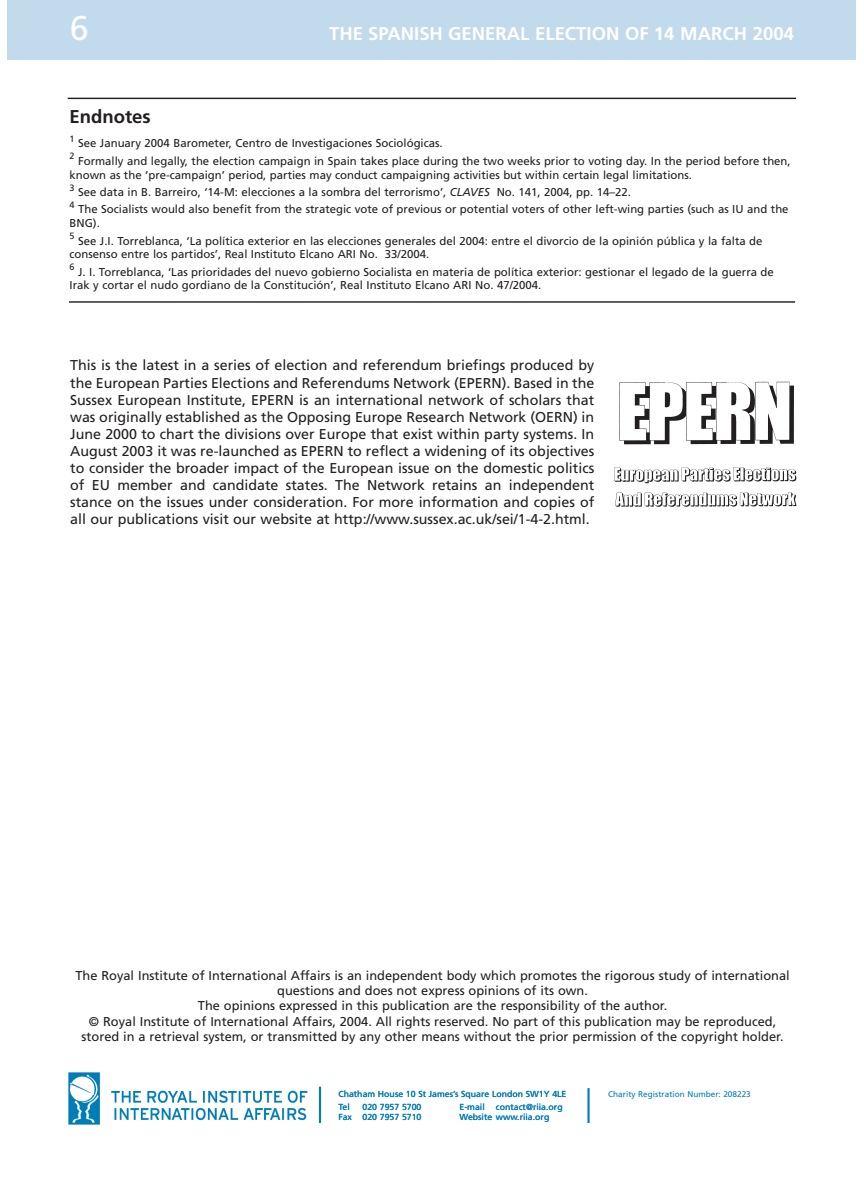
<style>
.page{position:relative;width:864px;height:1199px;background:#fff}
.page>*{position:absolute;margin:0;border:0;box-sizing:border-box;transform-origin:0 0}
.t1{font:34.2px "Frutiger";color:#fff}
.t2{font:700 18.6px "Frutiger";color:#fff}
.t3{font:700 18.6px "Frutiger";color:#231f20}
.t4{font:14.25px/17.1px "Frutiger";color:#231f20;text-align:justify}
.t5{font:12.9px/15.5px "Frutiger";color:#231f20;text-align:center}
.t6{font:11.4px/13.6px "Frutiger";color:#231f20}
.t7{font:9.15px "Frutiger";color:#231f20}
.t8{font:8.7px/12.1px "Frutiger";color:#007cb7}
.t9{font:8.25px "Frutiger";color:#007cb7}
.s1{font-style:italic}
</style>
<div class="page">
<hr style="left:68px;top:98px;width:728px;height:1px;background:#231f20">
<hr style="left:69px;top:301px;width:726px;height:2px;background:#231f20">
<div style="left:8px;top:0;width:848px;height:59px;background:#c1daec"></div>
<hr style="left:587px;top:1088px;width:3px;height:34px;background:#007cb7">
<img style="left:68px;top:1072px;width:240px;height:53px">
<hr style="left:319px;top:1086px;width:2px;height:37px;background:#007cb7">
<img style="left:614px;top:381px;width:183px;height:126px">
<h1 class="t1" style="left:70px;top:14px;width:21px">6</h1>
<h2 class="t2" style="left:329px;top:26px;width:466px">THE SPANISH GENERAL ELECTION OF 14 MARCH 2004</h2>
<h2 class="t3" style="left:70px;top:109px;width:83px">Endnotes</h2>
<p class="t7" style="left:70px;top:135px;width:7px">1</p>
<p class="t6" style="left:78px;top:137px;width:366px">See January 2004 Barometer, Centro de Investigaciones Sociológicas.</p>
<p class="t7" style="left:70px;top:153px;width:7px">2</p>
<p class="t6" style="left:70px;top:155px;width:723px;text-indent:9px">Formally and legally, the election campaign in Spain takes place during the two weeks prior to voting day. In the period before then, known as the ‘pre-campaign’ period, parties may conduct campaigning activities but within certain legal limitations.</p>
<p class="t7" style="left:70px;top:184px;width:7px">3</p>
<p class="t6" style="left:78px;top:186px;width:554px">See data in B. Barreiro, ‘14-M: elecciones a la sombra del terrorismo’, <span class="s1">CLAVES</span> No. 141, 2004, pp. 14–22.</p>
<p class="t7" style="left:70px;top:201px;width:7px">4</p>
<p class="t6" style="left:70px;top:203px;width:721px;text-indent:9px">The Socialists would also benefit from the strategic vote of previous or potential voters of other left-wing parties (such as IU and the<br>BNG).</p>
<p class="t7" style="left:70px;top:232px;width:7px">5</p>
<p class="t6" style="left:70px;top:235px;width:695px;text-indent:9px">See J.I. Torreblanca, ‘La política exterior en las elecciones generales del 2004: entre el divorcio de la opinión pública y la falta de consenso entre los partidos’, Real Instituto Elcano ARI No. 33/2004.</p>
<p class="t7" style="left:70px;top:263px;width:7px">6</p>
<p class="t6" style="left:70px;top:266px;width:706px;text-indent:9px">J. I. Torreblanca, ‘Las prioridades del nuevo gobierno Socialista en materia de política exterior: gestionar el legado de la guerra de<br>Irak y cortar el nudo gordiano de la Constitución’, Real Instituto Elcano ARI No. 47/2004.</p>
<p class="t4" style="left:70px;top:358px;width:526px">This is the latest in a series of election and referendum briefings produced by the European Parties Elections and Referendums Network (EPERN). Based in the Sussex European Institute, EPERN is an international network of scholars that was originally established as the Opposing Europe Research Network (OERN) in June 2000 to chart the divisions over Europe that exist within party systems. In August 2003 it was re-launched as EPERN to reflect a widening of its objectives to consider the broader impact of the European issue on the domestic politics of EU member and candidate states. The Network retains an independent stance on the issues under consideration. For more information and copies of all our publications visit our website at http://www.sussex.ac.uk/sei/1-4-2.html.</p>
<p class="t5" style="left:75px;top:968px;width:716px">The Royal Institute of International Affairs is an independent body which promotes the rigorous study of international questions and does not express opinions of its own.<br>The opinions expressed in this publication are the responsibility of the author.<br>© Royal Institute of International Affairs, 2004. All rights reserved. No part of this publication may be reproduced, stored in a retrieval system, or transmitted by any other means without the prior permission of the copyright holder.</p>
<p class="t8" style="left:338px;top:1089px;width:230px">Chatham House 10 St James’s Square London SW1Y 4LE<br>Tel</p>
<p class="t8" style="left:363px;top:1101px;width:60px">020 7957 5700</p>
<p class="t8" style="left:460px;top:1101px;width:27px">E-mail</p>
<p class="t8" style="left:496px;top:1101px;width:68px">contact@riia.org</p>
<p class="t8" style="left:338px;top:1111px;width:85px">Fax 020 7957 5710</p>
<p class="t8" style="left:460px;top:1111px;width:91px">Website www.riia.org</p>
<p class="t9" style="left:608px;top:1091px;width:144px">Charity Registration Number: 208223</p>
</div>
